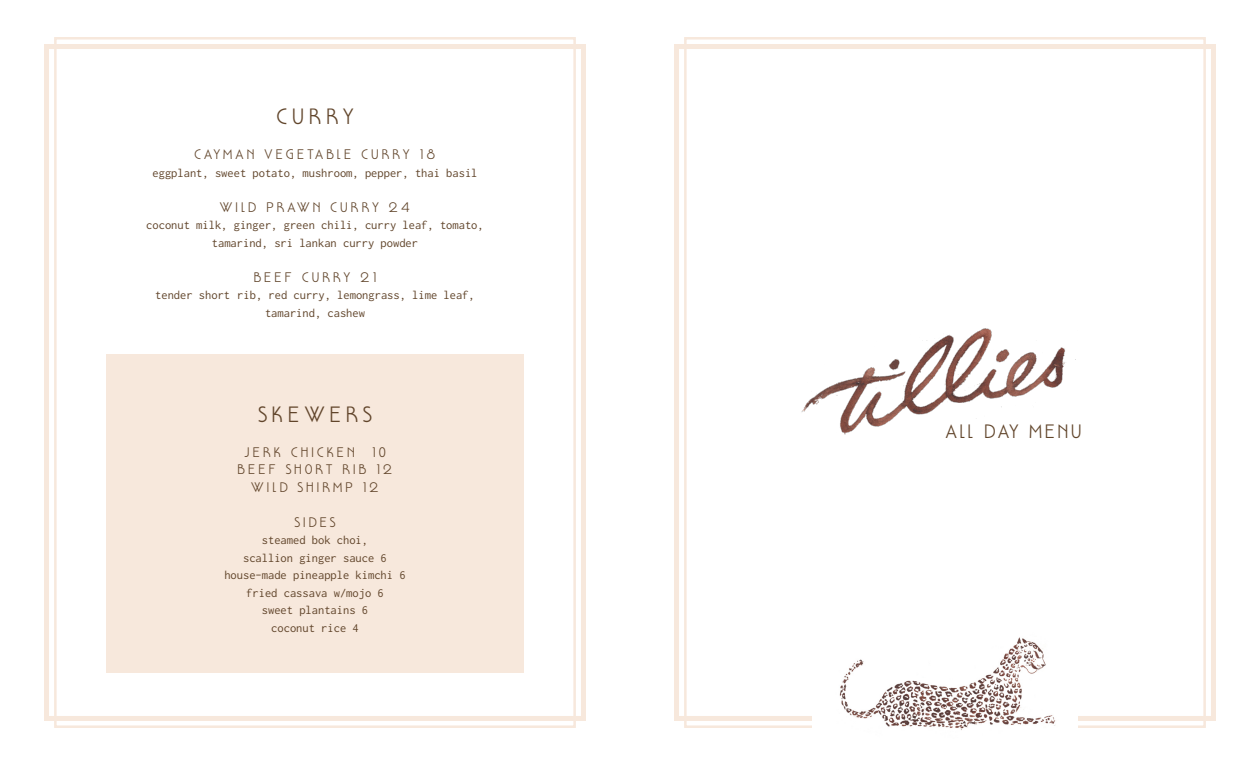
<style>
.page{position:relative;width:1260px;height:765px;background:#fff}
.page>*{position:absolute;margin:0;border:0;box-sizing:border-box;transform-origin:0 0}
.t1{font:20px "Mouron";letter-spacing:.2em;color:#61452b}
.t2{font:17.5px "Mouron";letter-spacing:.1em;color:#61452b}
.t3{font:12.5px "Inconsolata";color:#61452b}
.t4{font:12.5px "Mouron";letter-spacing:.2em;color:#61452b}
</style>
<div class="page">
<div style="left:44px;top:44px;width:542px;height:677px;border:5px solid #f7e8dc"></div>
<div style="left:674px;top:44px;width:542px;height:677px;border:5px solid #f7e8dc"></div>
<div style="left:54px;top:37px;width:522px;height:691px;border:2px solid #f7e8dc"></div>
<div style="left:106px;top:354px;width:418px;height:319px;background:#f7e8dc"></div>
<img style="left:812px;top:637px;width:266px;height:93px">
<img style="left:801px;top:328px;width:275px;height:107px">
<p class="t1" style="left:276px;top:104px;width:79px">CURRY</p>
<p class="t4" style="left:194px;top:147px;width:243px">CAYMAN VEGETABLE CURRY 18</p>
<p class="t3" style="left:152px;top:166px;width:326px">eggplant, sweet potato, mushroom, pepper, thai basil</p>
<p class="t4" style="left:220px;top:199px;width:192px">WILD PRAWN CURRY 24</p>
<p class="t3" style="left:146px;top:219px;width:339px">coconut milk, ginger, green chili, curry leaf, tomato,</p>
<p class="t3" style="left:212px;top:236px;width:208px">tamarind, sri lankan curry powder</p>
<p class="t4" style="left:253px;top:269px;width:125px">BEEF CURRY 21</p>
<p class="t3" style="left:155px;top:289px;width:321px">tender short rib, red curry, lemongrass, lime leaf,</p>
<p class="t3" style="left:265px;top:306px;width:101px">tamarind, cashew</p>
<p class="t1" style="left:258px;top:402px;width:115px">SKEWERS</p>
<p class="t4" style="left:244px;top:444px;width:113px">JERK CHICKEN</p>
<p class="t4" style="left:372px;top:444px;width:15px">10</p>
<p class="t4" style="left:237px;top:462px;width:157px">BEEF SHORT RIB 12</p>
<p class="t4" style="left:251px;top:479px;width:130px">WILD SHIRMP 12</p>
<p class="t4" style="left:295px;top:514px;width:42px">SIDES</p>
<p class="t3" style="left:262px;top:534px;width:108px">steamed bok choi,</p>
<p class="t3" style="left:243px;top:551px;width:145px">scallion ginger sauce 6</p>
<p class="t3" style="left:224px;top:569px;width:183px">house-made pineapple kimchi 6</p>
<p class="t3" style="left:246px;top:586px;width:139px">fried cassava w/mojo 6</p>
<p class="t3" style="left:262px;top:604px;width:108px">sweet plantains 6</p>
<p class="t3" style="left:271px;top:621px;width:89px">coconut rice 4</p>
<p class="t2" style="left:945px;top:421px;width:139px">ALL DAY MENU</p>
</div>
